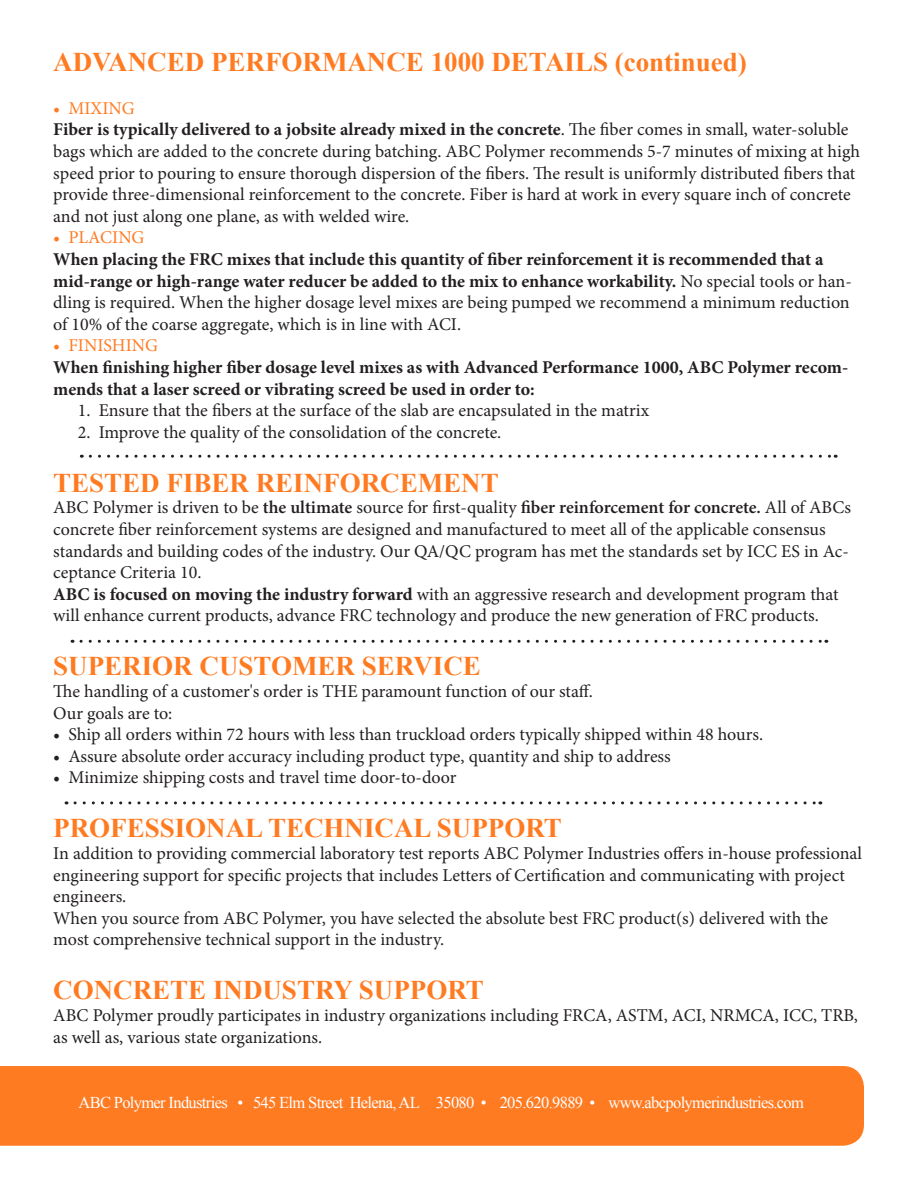
<style>
.page{position:relative;width:918px;height:1188px;background:#fff}
.page>*{position:absolute;margin:0;border:0;box-sizing:border-box;transform-origin:0 0}
.t1{font:700 27px "Times New Roman";color:#ff7b22}
.t2{font:18px/21.6px "Minion Pro";color:#231f20}
.t3{font:700 18px/21.6px "Minion Pro";color:#231f20}
.t4{font:18px "Minion Pro";color:#ff7b22}
.t5{font:16.5px "Times New Roman";letter-spacing:-.04em;color:#fff}
.s1{font-weight:700}
.s2{font-weight:400}
.s3{font-weight:600}
</style>
<div class="page">
<div style="left:0;top:1066px;width:864px;height:80px;background:#ff7b22"></div>
<svg style="left:90px;top:455px;width:746px;height:3px"></svg>
<svg style="left:81px;top:640px;width:746px;height:3px"></svg>
<svg style="left:75px;top:801px;width:746px;height:3px"></svg>
<p class="t1" style="left:53px;top:43px;width:695px">ADVANCED PERFORMANCE 1000 DETAILS (continued)</p>
<p class="t4" style="left:53px;top:96px;width:83px">• MIXING</p>
<p class="t2" style="left:53px;top:119px;width:809px"><span class="s1">Fiber is typically delivered to a jobsite already mixed in the concrete</span>. The fiber comes in small, water-soluble bags which are added to the concrete during batching. ABC Polymer recommends 5-7 minutes of mixing at high speed prior to pouring to ensure thorough dispersion of the fibers. The result is uniformly distributed fibers that provide three-dimensional reinforcement to the concrete. Fiber is hard at work in every square inch of concrete and not just along one plane, as with welded wire.</p>
<p class="t4" style="left:53px;top:226px;width:93px">• PLACING</p>
<p class="t3" style="left:53px;top:248px;width:800px">When placing the FRC mixes that include this quantity of fiber reinforcement it is recommended that a mid-range or high-range water reducer be added to the mix to enhance workability. <span class="s2">No special tools or han&shy;dling is required. When the higher dosage level mixes are being pumped we recommend a minimum reduction of 10% of the coarse aggregate, which is in line with ACI.</span></p>
<p class="t4" style="left:53px;top:334px;width:106px">• FINISHING</p>
<p class="t3" style="left:53px;top:356px;width:797px">When finishing higher fiber dosage level mixes as with Advanced Performance 1000, ABC Polymer recom&shy;mends that a laser screed or vibrating screed be used in order to:</p>
<p class="t2" style="left:78px;top:400px;width:573px">1. Ensure that the fibers at the surface of the slab are encapsulated in the matrix</p>
<p class="t2" style="left:78px;top:421px;width:425px">2. Improve the quality of the consolidation of the concrete.</p>
<p class="t1" style="left:53px;top:464px;width:447px">TESTED FIBER REINFORCEMENT</p>
<p class="t2" style="left:53px;top:497px;width:799px">ABC Polymer is driven to be <span class="s3">the ultimate</span> source for first-quality <span class="s3">fiber reinforcement for concrete.</span> All of ABCs concrete fiber reinforcement systems are designed and manufactured to meet all of the applicable consensus standards and building codes of the industry. Our QA/QC program has met the standards set by ICC ES in Ac&shy;ceptance Criteria 10.</p>
<p class="t2" style="left:53px;top:583px;width:787px"><span class="s1">ABC is focused on moving the industry forward</span> with an aggressive research and development program that will enhance current products, advance FRC technology and produce the new generation of FRC products.</p>
<p class="t1" style="left:53px;top:648px;width:429px">SUPERIOR CUSTOMER SERVICE</p>
<p class="t2" style="left:53px;top:680px;width:541px">The handling of a customer's order is THE paramount function of our staff.</p>
<p class="t2" style="left:53px;top:702px;width:121px">Our goals are to:</p>
<p class="t2" style="left:53px;top:724px;width:711px">• Ship all orders within 72 hours with less than truckload orders typically shipped within 48 hours.</p>
<p class="t2" style="left:53px;top:745px;width:619px">• Assure absolute order accuracy including product type, quantity and ship to address</p>
<p class="t2" style="left:53px;top:767px;width:405px">• Minimize shipping costs and travel time door-to-door</p>
<p class="t1" style="left:53px;top:810px;width:510px">PROFESSIONAL TECHNICAL SUPPORT</p>
<p class="t2" style="left:53px;top:842px;width:810px">In addition to providing commercial laboratory test reports ABC Polymer Industries offers in-house professional engineering support for specific projects that includes Letters of Certification and communicating with project engineers.</p>
<p class="t2" style="left:53px;top:907px;width:776px">When you source from ABC Polymer, you have selected the absolute best FRC product(s) delivered with the most comprehensive technical support in the industry.</p>
<p class="t1" style="left:53px;top:972px;width:432px">CONCRETE INDUSTRY SUPPORT</p>
<p class="t2" style="left:53px;top:1004px;width:806px">ABC Polymer proudly participates in industry organizations including FRCA, ASTM, ACI, NRMCA, ICC, TRB, as well as, various state organizations.</p>
<p class="t5" style="left:78px;top:1092px;width:727px">ABC Polymer Industries • 545 Elm Street Helena, AL 35080 • 205.620.9889 • www.abcpolymerindustries.com</p>
</div>
